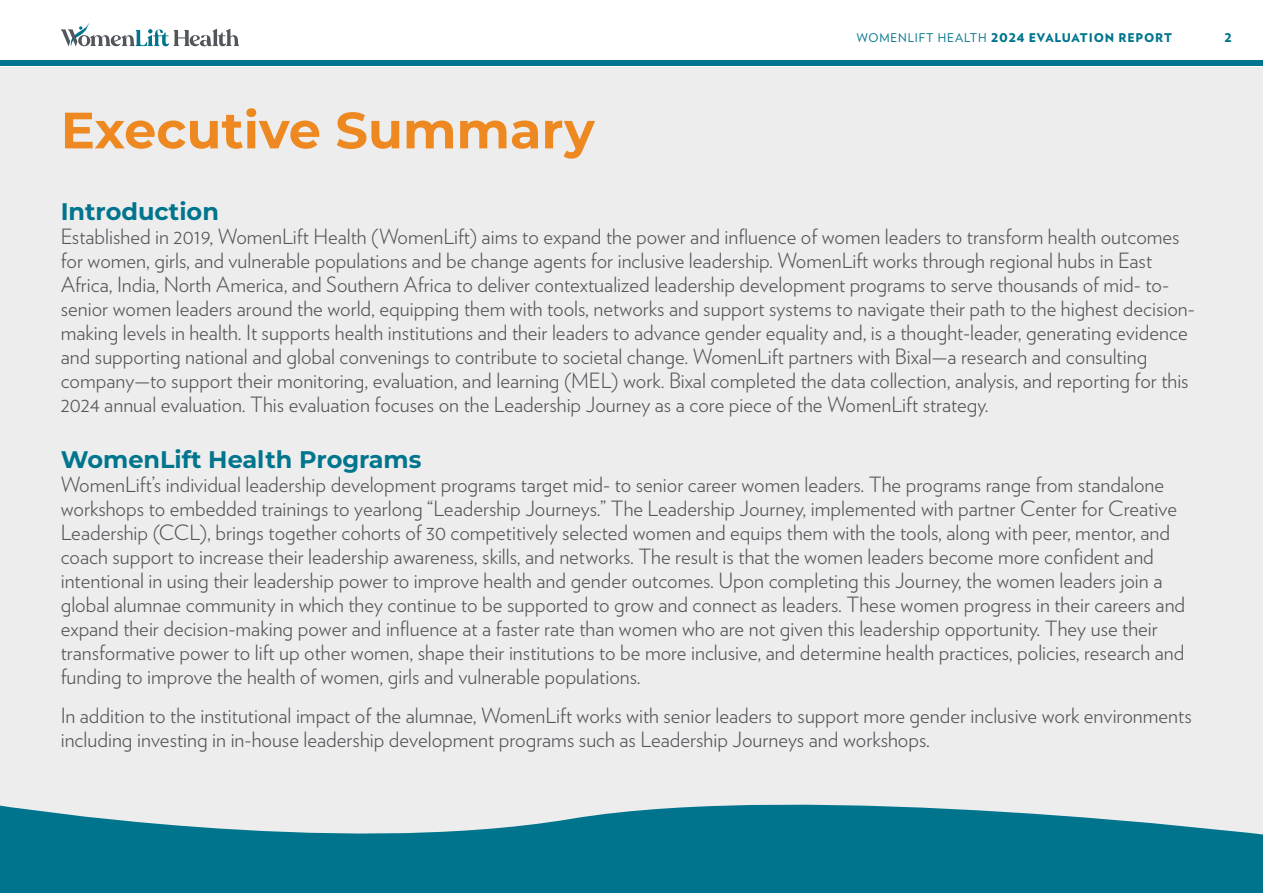
<style>
.page{position:relative;width:1263px;height:893px;background:#fff}
.page>*{position:absolute;margin:0;border:0;box-sizing:border-box;transform-origin:0 0}
.t1{font:700 51px "Montserrat";color:#ee8922}
.t2{font:700 24px "Montserrat";color:#00758d}
.body_-_small{font:300 21px/24px "Verlag";color:#54555a}
.t3{font:900 12px "Verlag";letter-spacing:.07em;color:#00758d}
.s1{font-weight:400}
</style>
<div class="page">
<div style="left:0;top:68px;width:1263px;height:774px;background:#ededed"></div>
<svg style="left:0;top:804px;width:1263px;height:89px;fill:#00748d"></svg>
<div style="left:0;top:61px;width:1263px;height:5px;background:#00758d"></div>
<svg style="left:61px;top:23px;width:178px;height:24px"></svg>
<h1 class="t1" style="left:61px;top:93px;width:535px">Executive Summary</h1>
<p class="t3" style="left:857px;top:28px;width:317px"><span class="s1">WOMENLIFT HEALTH</span> 2024 EVALUATION REPORT</p>
<p class="t3" style="left:1225px;top:28px;width:9px">2</p>
<h2 class="t2" style="left:61px;top:195px;width:160px">Introduction</h2>
<p class="body_-_small" style="left:61px;top:224px;width:1136px">Established in 2019, WomenLift Health (WomenLift) aims to expand the power and influence of women leaders to transform health outcomes for women, girls, and vulnerable populations and be change agents for inclusive leadership. WomenLift works through regional hubs in East Africa, India, North America, and Southern Africa to deliver contextualized leadership development programs to serve thousands of mid- to&shy;senior women leaders around the world, equipping them with tools, networks and support systems to navigate their path to the highest decision&shy;making levels in health. It supports health institutions and their leaders to advance gender equality and, is a thought-leader, generating evidence and supporting national and global convenings to contribute to societal change. WomenLift partners with Bixal—a research and consulting company—to support their monitoring, evaluation, and learning (MEL) work. Bixal completed the data collection, analysis, and reporting for this 2024 annual evaluation. This evaluation focuses on the Leadership Journey as a core piece of the WomenLift strategy.</p>
<h2 class="t2" style="left:61px;top:442px;width:362px">WomenLift Health Programs</h2>
<p class="body_-_small" style="left:61px;top:471px;width:1126px">WomenLift’s individual leadership development programs target mid- to senior career women leaders. The programs range from standalone workshops to embedded trainings to yearlong “Leadership Journeys.” The Leadership Journey, implemented with partner Center for Creative Leadership (CCL), brings together cohorts of 30 competitively selected women and equips them with the tools, along with peer, mentor, and coach support to increase their leadership awareness, skills, and networks. The result is that the women leaders become more confident and intentional in using their leadership power to improve health and gender outcomes. Upon completing this Journey, the women leaders join a global alumnae community in which they continue to be supported to grow and connect as leaders. These women progress in their careers and expand their decision-making power and influence at a faster rate than women who are not given this leadership opportunity. They use their transformative power to lift up other women, shape their institutions to be more inclusive, and determine health practices, policies, research and funding to improve the health of women, girls and vulnerable populations.</p>
<p class="body_-_small" style="left:61px;top:702px;width:1132px">In addition to the institutional impact of the alumnae, WomenLift works with senior leaders to support more gender inclusive work environments including investing in in-house leadership development programs such as Leadership Journeys and workshops.</p>
</div>
